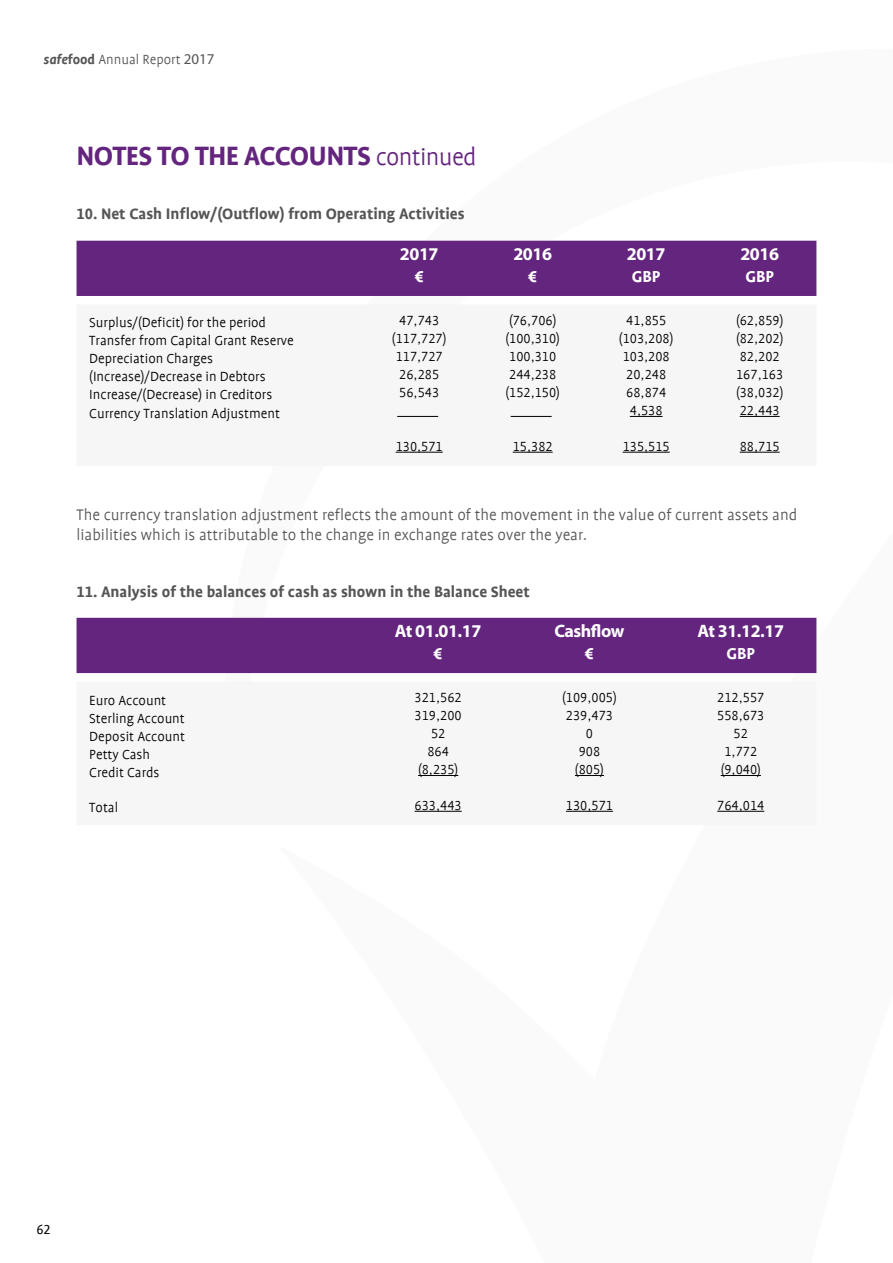
<style>
.page{position:relative;width:893px;height:1263px;background:#fff}
.page>*{position:absolute;margin:0;border:0;box-sizing:border-box;transform-origin:0 0}
.t1{font:700 30px "Profile";letter-spacing:-.025em;color:#64257e}
.t2{font:700 18px "Myriad Pro";letter-spacing:-.025em;color:#fff}
.t3{font:700 18px "Profile";color:#fff}
.t4{font:300 17.25px/19.5px "Profile";color:#555}
.t5{font:700 17.25px "Profile";color:#555}
.t6{font:300 15px/18px "Profile NO";color:#000;text-align:center}
.t7{font:300 15px/18px "Profile";color:#000}
.t8{font:300 15px "Profile";color:#555}
.t9{font:15px "Profile NO";color:#000}
.s1{font-weight:700;font-style:italic}
.s2{font-weight:700}
.s3{font-family:"Myriad Pro";font-weight:400}
.s4{font-weight:300;font-size:27px}
.s5{font-family:"Profile NO"}
</style>
<div class="page">
<div style="left:77px;top:241px;width:739px;height:55px;background:#64257e"></div>
<hr style="left:397px;top:416px;width:41px;height:1px;background:#000">
<hr style="left:511px;top:416px;width:41px;height:1px;background:#000">
<hr style="left:630px;top:416px;width:33px;height:1px;background:#000">
<hr style="left:740px;top:416px;width:40px;height:1px;background:#000">
<hr style="left:396px;top:452px;width:47px;height:1px;background:#000">
<hr style="left:513px;top:452px;width:40px;height:1px;background:#000">
<hr style="left:623px;top:452px;width:47px;height:1px;background:#000">
<hr style="left:740px;top:452px;width:40px;height:1px;background:#000">
<div style="left:77px;top:618px;width:739px;height:55px;background:#64257e"></div>
<hr style="left:418px;top:775px;width:40px;height:1px;background:#000">
<svg style="left:575px;top:775px;width:29px;height:1px"></svg>
<hr style="left:721px;top:775px;width:40px;height:1px;background:#000">
<hr style="left:415px;top:811px;width:47px;height:1px;background:#000">
<hr style="left:566px;top:811px;width:47px;height:1px;background:#000">
<hr style="left:717px;top:811px;width:47px;height:1px;background:#000">
<p class="t8" style="left:44px;top:52px;width:172px"><span class="s1">safe</span><span class="s2">food</span> Annual Report <span class="s3">2017</span></p>
<h1 class="t1" style="left:77px;top:140px;width:402px">NOTES TO THE ACCOUNTS <span class="s4">continued</span></h1>
<p class="t5" style="left:77px;top:205px;width:390px"><span class="s5">10</span>. Net Cash Inflow/(Outflow) from Operating Activities</p>
<p class="t2" style="left:400px;top:242px;width:40px">2017</p>
<p class="t3" style="left:415px;top:267px;width:11px">¤</p>
<p class="t2" style="left:513px;top:242px;width:40px">2016</p>
<p class="t3" style="left:528px;top:267px;width:11px">¤</p>
<p class="t2" style="left:627px;top:242px;width:40px">2017</p>
<p class="t3" style="left:632px;top:267px;width:30px">GBP</p>
<p class="t2" style="left:740px;top:242px;width:40px">2016</p>
<p class="t3" style="left:745px;top:267px;width:30px">GBP</p>
<p class="t7" style="left:89px;top:314px;width:206px">Surplus/(Deficit) for the period<br>Transfer from Capital Grant Reserve<br>Depreciation Charges (Increase)/Decrease in Debtors<br>Increase/(Decrease) in Creditors<br>Currency Translation Adjustment</p>
<p class="t6" style="left:392px;top:312px;width:56px">47,743 (117,727)<br>117,727<br>26,285<br>56,543</p>
<p class="t6" style="left:505px;top:312px;width:56px;text-align:left">(76,706) (100,310)<br>100,310<br>244,238 (152,150)</p>
<p class="t6" style="left:619px;top:312px;width:56px">41,855 (103,208)<br>103,208<br>20,248<br>68,874<br>4,538</p>
<p class="t6" style="left:736px;top:312px;width:49px;text-align:left">(62,859) (82,202)<br>82,202<br>167,163 (38,032)<br>22,443</p>
<p class="t6" style="left:396px;top:438px;width:49px">130,571</p>
<p class="t6" style="left:513px;top:438px;width:41px">15,382</p>
<p class="t6" style="left:623px;top:438px;width:49px">135,515</p>
<p class="t6" style="left:740px;top:438px;width:41px">88,715</p>
<p class="t4" style="left:77px;top:505px;width:722px">The currency translation adjustment reflects the amount of the movement in the value of current assets and liabilities which is attributable to the change in exchange rates over the year.</p>
<p class="t5" style="left:77px;top:582px;width:455px"><span class="s5">11</span>. Analysis of the balances of cash as shown in the Balance Sheet</p>
<p class="t2" style="left:395px;top:619px;width:88px">At 01.01.17</p>
<p class="t3" style="left:434px;top:644px;width:11px">¤</p>
<p class="t2" style="left:554px;top:619px;width:72px">Cashflow</p>
<p class="t3" style="left:585px;top:644px;width:11px">¤</p>
<p class="t2" style="left:697px;top:619px;width:88px">At 31.12.17</p>
<p class="t3" style="left:726px;top:644px;width:30px">GBP</p>
<p class="t7" style="left:89px;top:691px;width:97px">Euro Account<br>Sterling Account<br>Deposit Account<br>Petty Cash<br>Credit Cards</p>
<p class="t6" style="left:415px;top:689px;width:49px">321,562<br>319,200<br>52<br>864 (8,235)</p>
<p class="t6" style="left:562px;top:689px;width:56px">(109,005)<br>239,473<br>0<br>908<br>(805)</p>
<p class="t6" style="left:717px;top:689px;width:49px">212,557<br>558,673<br>52<br>1,772 (9,040)</p>
<p class="t7" style="left:89px;top:799px;width:30px">Total</p>
<p class="t6" style="left:415px;top:797px;width:49px">633,443</p>
<p class="t6" style="left:566px;top:797px;width:49px">130,571</p>
<p class="t6" style="left:717px;top:797px;width:49px">764,014</p>
<p class="t9" style="left:36px;top:1222px;width:16px">62</p>
</div>
